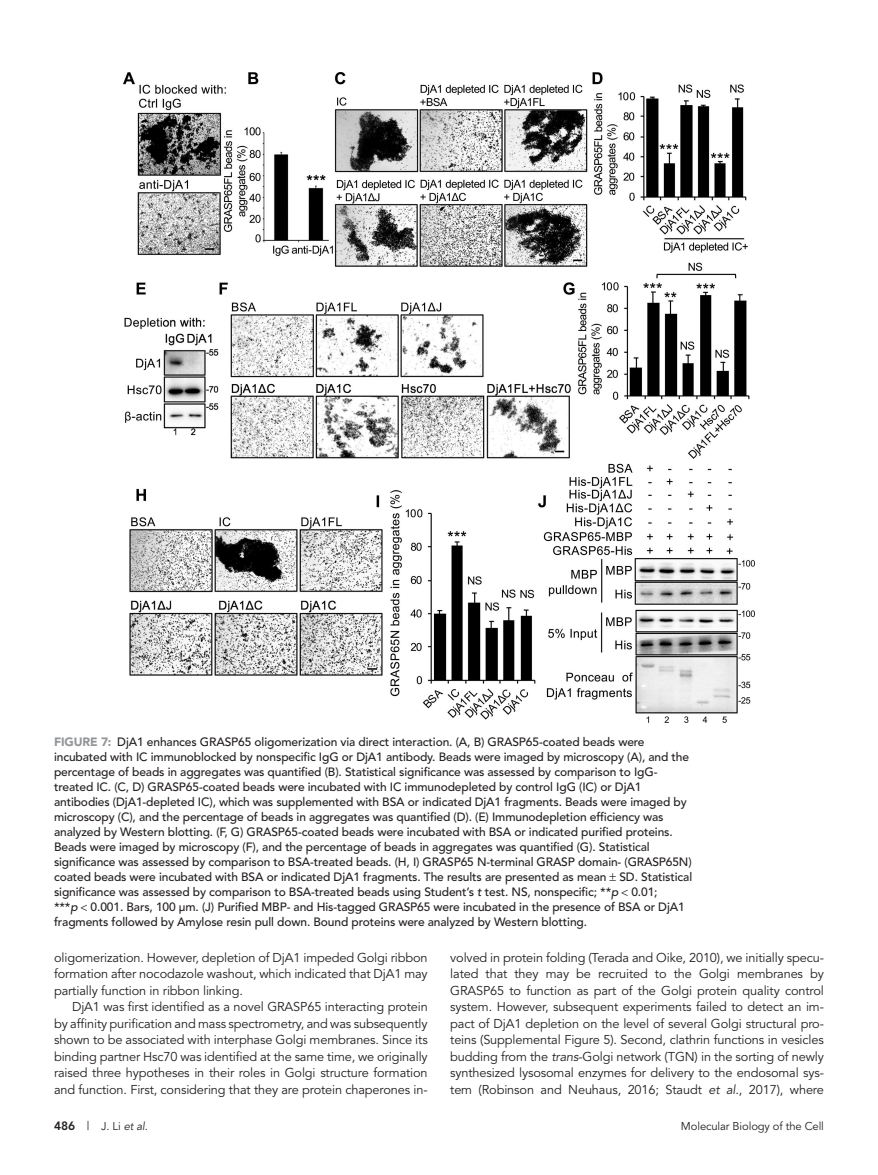
<style>
.page{position:relative;width:878px;height:1175px;background:#fff}
.page>*{position:absolute;margin:0;border:0;box-sizing:border-box;transform-origin:0 0}
.Para{font:12.75px/16.5px "Avenir";letter-spacing:-.01em;color:#231f20;text-align:justify}
.ParaFL{font:12.75px/16.5px "Avenir";letter-spacing:-.01em;color:#231f20;text-align:justify}
.FigCaption_35_5p{font:500 12px/15px "Avenir";letter-spacing:-.01em;color:#231f20}
.t1{font:11.25px "Avenir";letter-spacing:-.01em;color:#231f20}
.s1{font-weight:900;color:#939598}
.s2{font-style:italic}
.s3{font-weight:800;font-size:12px}
.s4{font-size:12px}
</style>
<div class="page">
<img style="left:124px;top:72px;width:630px;height:650px">
<p class="FigCaption_35_5p" style="left:54px;top:735px;width:639px"><span class="s1">FIGURE 7:</span> DjA1 enhances GRASP65 oligomerization via direct interaction. (A, B) GRASP65-coated beads were incubated with IC immunoblocked by nonspecific IgG or DjA1 antibody. Beads were imaged by microscopy (A), and the percentage of beads in aggregates was quantified (B). Statistical significance was assessed by comparison to IgG&shy;treated IC. (C, D) GRASP65-coated beads were incubated with IC immunodepleted by control IgG (IC) or DjA1 antibodies (DjA1-depleted IC), which was supplemented with BSA or indicated DjA1 fragments. Beads were imaged by microscopy (C), and the percentage of beads in aggregates was quantified (D). (E) Immunodepletion efficiency was analyzed by Western blotting. (F, G) GRASP65-coated beads were incubated with BSA or indicated purified proteins.<br>Beads were imaged by microscopy (F), and the percentage of beads in aggregates was quantified (G). Statistical significance was assessed by comparison to BSA-treated beads. (H, I) GRASP65 N-terminal GRASP domain- (GRASP65N) coated beads were incubated with BSA or indicated DjA1 fragments. The results are presented as mean SD. Statistical significance was assessed by comparison to BSA-treated beads using Student’s <span class="s2">t</span> test. NS, nonspecific; **<span class="s2">p</span> 0.01;<br>***<span class="s2">p</span> 0.001. Bars, 100 µm. (J) Purified MBP- and His-tagged GRASP65 were incubated in the presence of BSA or DjA1 fragments followed by Amylose resin pull down. Bound proteins were analyzed by Western blotting.</p>
<p class="ParaFL" style="left:54px;top:949px;width:375px">oligomerization. However, depletion of DjA1 impeded Golgi ribbon formation after nocodazole washout, which indicated that DjA1 may partially function in ribbon linking.</p>
<p class="Para" style="left:54px;top:998px;width:375px;text-indent:18px">DjA1 was first identified as a novel GRASP65 interacting protein by affinity purification and mass spectrometry, and was subsequently shown to be associated with interphase Golgi membranes. Since its binding partner Hsc70 was identified at the same time, we originally raised three hypotheses in their roles in Golgi structure formation and function. First, considering that they are protein chaperones in-</p>
<p class="Para" style="left:450px;top:949px;width:375px">volved in protein folding (Terada and Oike, 2010), we initially specu&shy;lated that they may be recruited to the Golgi membranes by GRASP65 to function as part of the Golgi protein quality control system. However, subsequent experiments failed to detect an im&shy;pact of DjA1 depletion on the level of several Golgi structural pro&shy;teins (Supplemental Figure 5). Second, clathrin functions in vesicles budding from the <span class="s2">trans</span>-Golgi network (TGN) in the sorting of newly synthesized lysosomal enzymes for delivery to the endosomal sys&shy;tem (Robinson and Neuhaus, 2016; Staudt <span class="s2">et al.</span>, 2017), where</p>
<p class="t1" style="left:54px;top:1119px;width:95px"><span class="s3">486</span> <span class="s4">|</span> J. Li <span class="s2">et al</span>.</p>
<p class="t1" style="left:681px;top:1119px;width:144px">Molecular Biology of the Cell</p>
</div>
